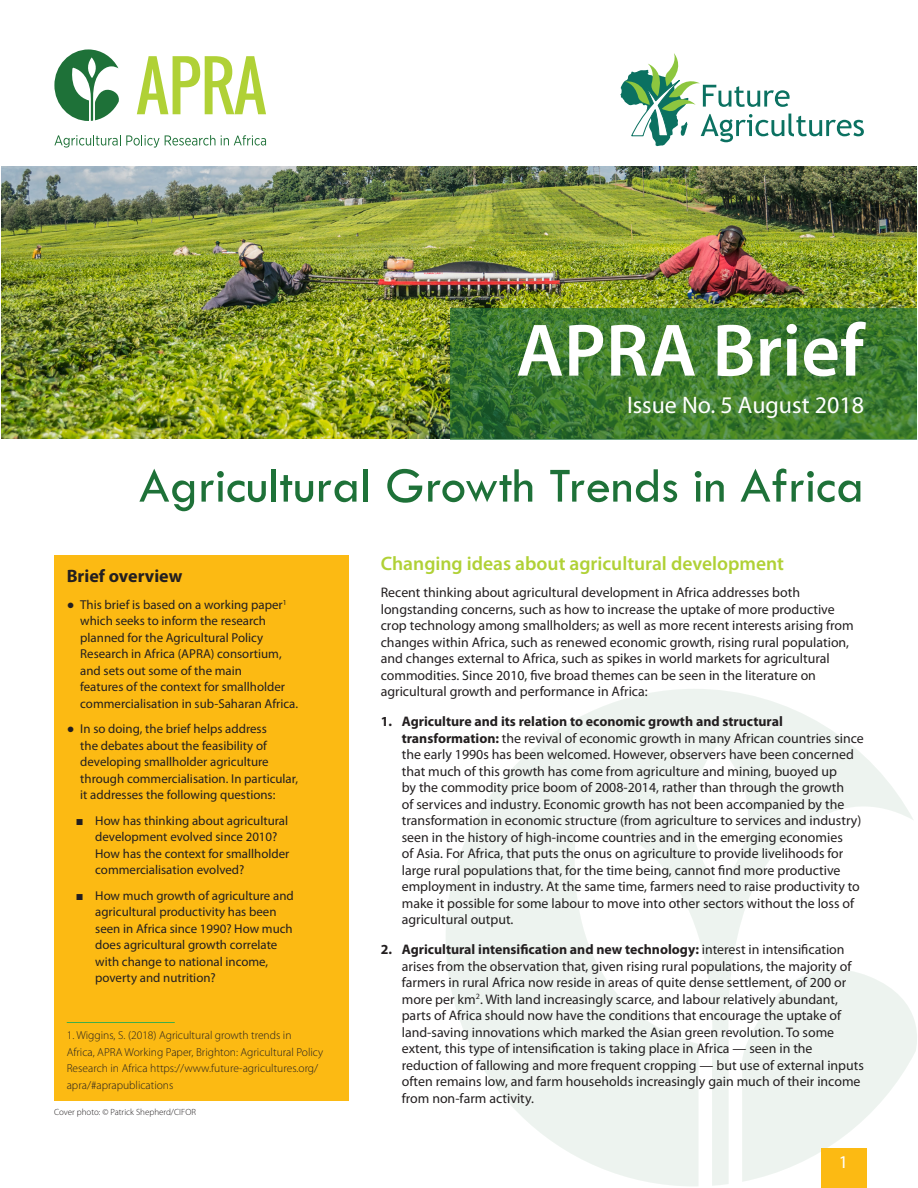
<style>
.page{position:relative;width:918px;height:1188px;background:#fff}
.page>*{position:absolute;margin:0;border:0;box-sizing:border-box;transform-origin:0 0}
.t1{font:600 75px "Myriad Pro";color:#fff}
.t2{font:51px "Tw Cen";color:#1e7138}
.t3{font:24px "Myriad Pro";color:#fff}
.t4{font:600 19.5px "Myriad Pro";color:#b0d136}
.t5{font:700 18px "Myriad Pro";color:#231f20}
.t6{font:18px "Myriad Pro";color:#fff}
.t7{font:13.8px/16.5px "Myriad Pro";color:#231f20}
.t8{font:12.9px/16.5px "Myriad Pro";color:#231f20}
.t9{font:300 11.55px/16.5px "Myriad Pro";color:#231f20}
.t10{font:300 9px "Myriad Pro";color:#231f20}
.s1{font-family:"Arial";font-weight:900}
.s2{font-weight:700}
</style>
<div class="page">
<svg style="left:446px;top:689px;width:468px;height:497px;fill:#edf3ef"></svg>
<div style="left:821px;top:1149px;width:45px;height:39px;background:#fcba13"></div>
<svg style="left:137px;top:56px;width:129px;height:58px"></svg>
<svg style="left:54px;top:49px;width:65px;height:72px"></svg>
<svg style="left:54px;top:135px;width:161px;height:13px"></svg>
<svg style="left:221px;top:135px;width:45px;height:11px"></svg>
<img style="left:2px;top:167px;width:914px;height:272px">
<svg style="left:620px;top:53px;width:244px;height:94px"></svg>
<svg style="left:451px;top:308px;width:466px;height:131px"></svg>
<div style="left:54px;top:555px;width:295px;height:546px;background:#fcba13"></div>
<hr style="left:67px;top:1022px;width:108px;height:1px;background:#40ae49">
<p class="t1" style="left:516px;top:303px;width:349px">APRA Brief</p>
<p class="t3" style="left:627px;top:390px;width:238px">Issue No. 5 August 2018</p>
<p class="t2" style="left:139px;top:455px;width:726px">Agricultural Growth Trends in Africa</p>
<p class="t5" style="left:67px;top:564px;width:117px">Brief overview</p>
<p class="t8" style="left:80px;top:596px;width:219px;text-indent:-14px"><span class="s1">●</span> This brief is based on a working paper<sup>1 </sup>which seeks to inform the research planned for the Agricultural Policy Research in Africa (APRA) consortium, and sets out some of the main<br>features of the context for smallholder commercialisation in sub-Saharan Africa.</p>
<p class="t8" style="left:80px;top:721px;width:219px;text-indent:-14px"><span class="s1">●</span> In so doing, the brief helps address<br>the debates about the feasibility of developing smallholder agriculture through commercialisation. In particular, it addresses the following questions:</p>
<p class="t8" style="left:95px;top:812px;width:196px;text-indent:-20px"><span class="s1">■</span> How has thinking about agricultural development evolved since 2010?<br>How has the context for smallholder commercialisation evolved?</p>
<p class="t8" style="left:95px;top:887px;width:200px;text-indent:-20px"><span class="s1">■</span> How much growth of agriculture and agricultural productivity has been seen in Africa since 1990? How much does agricultural growth correlate with change to national income, poverty and nutrition?</p>
<p class="t9" style="left:67px;top:1027px;width:258px">1. Wiggins, S. (2018) Agricultural growth trends in<br>Africa, APRA Working Paper, Brighton: Agricultural Policy Research in Africa https://www.future-agricultures.org/ apra/#aprapublications</p>
<p class="t10" style="left:54px;top:1107px;width:143px">Cover photo: © Patrick Shepherd/CIFOR</p>
<p class="t4" style="left:381px;top:551px;width:405px">Changing ideas about agricultural development</p>
<p class="t7" style="left:381px;top:584px;width:475px">Recent thinking about agricultural development in Africa addresses both longstanding concerns, such as how to increase the uptake of more productive crop technology among smallholders; as well as more recent interests arising from changes within Africa, such as renewed economic growth, rising rural population, and changes external to Africa, such as spikes in world markets for agricultural commodities. Since 2010, five broad themes can be seen in the literature on agricultural growth and performance in Africa:</p>
<p class="t7" style="left:402px;top:713px;width:464px;text-indent:-21px"><span class="s2">1. Agriculture and its relation to economic growth and structural transformation:</span> the revival of economic growth in many African countries since the early 1990s has been welcomed. However, observers have been concerned that much of this growth has come from agriculture and mining, buoyed up<br>by the commodity price boom of 2008-2014, rather than through the growth<br>of services and industry. Economic growth has not been accompanied by the transformation in economic structure (from agriculture to services and industry) seen in the history of high-income countries and in the emerging economies<br>of Asia. For Africa, that puts the onus on agriculture to provide livelihoods for large rural populations that, for the time being, cannot find more productive employment in industry. At the same time, farmers need to raise productivity to make it possible for some labour to move into other sectors without the loss of agricultural output.</p>
<p class="t7" style="left:402px;top:941px;width:464px;text-indent:-21px"><span class="s2">2. Agricultural intensification and new technology:</span> interest in intensification arises from the observation that, given rising rural populations, the majority of farmers in rural Africa now reside in areas of quite dense settlement, of 200 or more per km<sup>2</sup>. With land increasingly scarce, and labour relatively abundant, parts of Africa should now have the conditions that encourage the uptake of land-saving innovations which marked the Asian green revolution. To some extent, this type of intensification is taking place in Africa — seen in the reduction of fallowing and more frequent cropping — but use of external inputs often remains low, and farm households increasingly gain much of their income from non-farm activity.</p>
<p class="t6" style="left:839px;top:1151px;width:11px">1</p>
</div>
